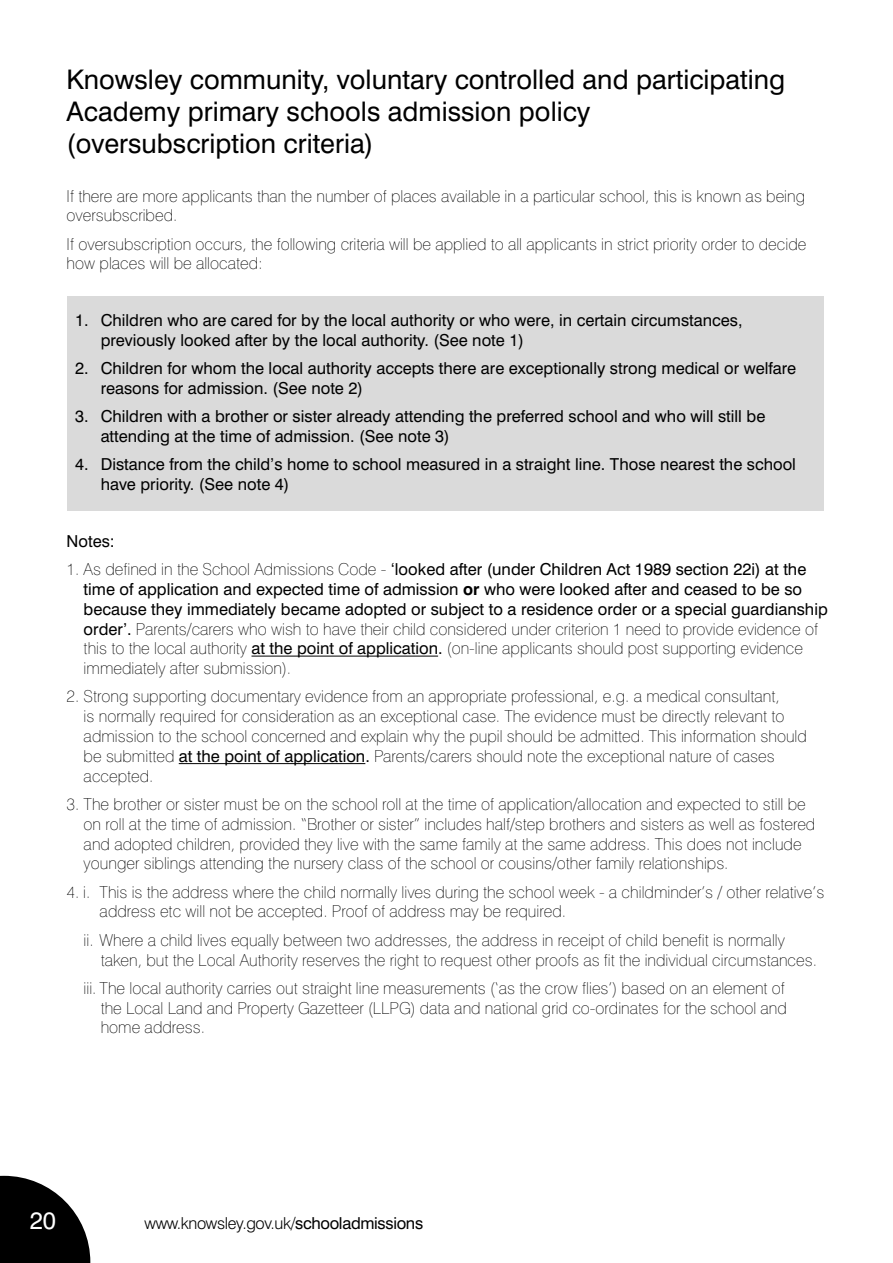
<style>
.page{position:relative;width:893px;height:1263px;background:#fff}
.page>*{position:absolute;margin:0;border:0;box-sizing:border-box;transform-origin:0 0}
.t1{font:27px/32.4px "Swiss 721 BT";color:#000}
.t2{font:24px "Swiss 721 BT";color:#fff}
.t3{font:100 16.5px/19.8px "Swiss 721 BT";color:#000}
.t4{font:16.5px/19.8px "Swiss 721 BT";color:#000}
.t5{font:300 16.5px "Swiss 721 BT";letter-spacing:-.02em;color:#000}
.s1{font-weight:100}
.s2{font-weight:700}
.s3{font-weight:400}
</style>
<div class="page">
<svg style="left:0;top:1176px;width:90px;height:87px"></svg>
<div style="left:67px;top:296px;width:757px;height:214px;background:#dadada"></div>
<hr style="left:251px;top:656px;width:187px;height:1px;background:#000">
<hr style="left:179px;top:763px;width:186px;height:1px;background:#000">
<h1 class="t1" style="left:67px;top:63px;width:720px">Knowsley community, voluntary controlled and participating<br>Academy primary schools admission policy (oversubscription criteria)</h1>
<p class="t3" style="left:67px;top:186px;width:740px">If there are more applicants than the number of places available in a particular school, this is known as being oversubscribed.</p>
<p class="t3" style="left:67px;top:234px;width:741px">If oversubscription occurs, the following criteria will be applied to all applicants in strict priority order to decide how places will be allocated:</p>
<p class="t4" style="left:101px;top:310px;width:643px;text-indent:-26px">1. Children who are cared for by the local authority or who were, in certain circumstances, previously looked after by the local authority. (See note 1)</p>
<p class="t4" style="left:101px;top:358px;width:697px;text-indent:-26px">2. Children for whom the local authority accepts there are exceptionally strong medical or welfare reasons for admission. (See note 2)</p>
<p class="t4" style="left:101px;top:406px;width:666px;text-indent:-26px">3. Children with a brother or sister already attending the preferred school and who will still be attending at the time of admission. (See note 3)</p>
<p class="t4" style="left:101px;top:454px;width:697px;text-indent:-26px">4. Distance from the child’s home to school measured in a straight line. Those nearest the school have priority. (See note 4)</p>
<p class="t4" style="left:67px;top:531px;width:50px">Notes:</p>
<p class="t4" style="left:84px;top:559px;width:746px;text-indent:-17px"><span class="s1">1. As defined in the School Admissions Code -</span> ‘looked after (under Children Act 1989 section 22i) at the time of application and expected time of admission <span class="s2">or</span> who were looked after and ceased to be so because they immediately became adopted or subject to a residence order or a special guardianship order’. <span class="s1">Parents/carers who wish to have their child considered under criterion 1 need to provide evidence of this to the local authority</span> at the point of application. <span class="s1">(on-line applicants should post supporting evidence immediately after submission).</span></p>
<p class="t3" style="left:84px;top:686px;width:725px;text-indent:-17px">2. Strong supporting documentary evidence from an appropriate professional, e.g. a medical consultant,<br>is normally required for consideration as an exceptional case. The evidence must be directly relevant to admission to the school concerned and explain why the pupil should be admitted. This information should be submitted <span class="s3">at the point of application.</span> Parents/carers should note the exceptional nature of cases accepted.</p>
<p class="t3" style="left:84px;top:794px;width:733px;text-indent:-17px">3. The brother or sister must be on the school roll at the time of application/allocation and expected to still be on roll at the time of admission. “Brother or sister” includes half/step brothers and sisters as well as fostered and adopted children, provided they live with the same family at the same address. This does not include younger siblings attending the nursery class of the school or cousins/other family relationships.</p>
<p class="t3" style="left:100px;top:882px;width:726px;text-indent:-33px">4. i. This is the address where the child normally lives during the school week - a childminder’s / other relative’s address etc will not be accepted. Proof of address may be required.</p>
<p class="t3" style="left:101px;top:930px;width:718px;text-indent:-17px">ii. Where a child lives equally between two addresses, the address in receipt of child benefit is normally taken, but the Local Authority reserves the right to request other proofs as fit the individual circumstances.</p>
<p class="t3" style="left:101px;top:978px;width:688px;text-indent:-17px">iii. The local authority carries out straight line measurements (‘as the crow flies’) based on an element of the Local Land and Property Gazetteer (LLPG) data and national grid co-ordinates for the school and home address.</p>
<h2 class="t2" style="left:30px;top:1206px;width:28px">20</h2>
<p class="t5" style="left:145px;top:1213px;width:280px">www.knowsley.gov.uk/<span class="s3">schooladmissions</span></p>
</div>
